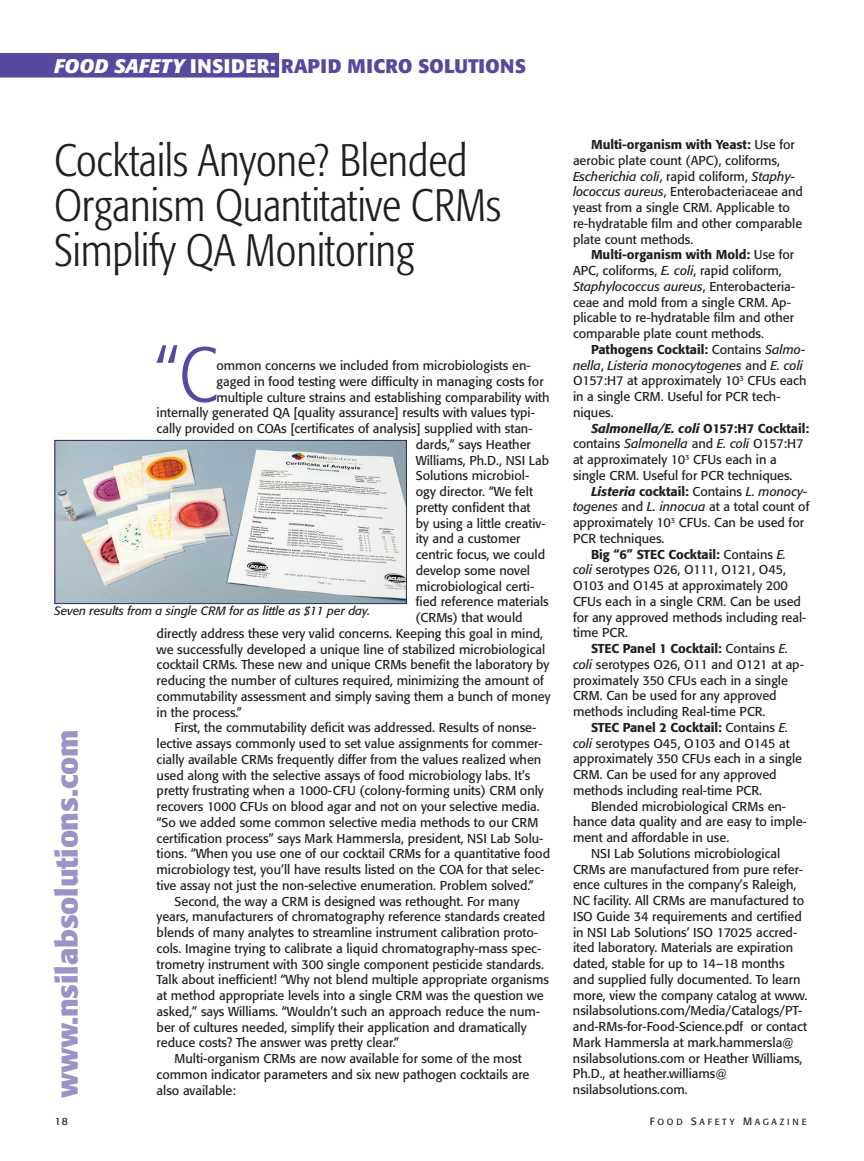
<style>
.page{position:relative;width:864px;height:1161px;background:#fff}
.page>*{position:absolute;margin:0;border:0;box-sizing:border-box;transform-origin:0 0}
.No_Spacing{font:300 condensed 76.65px "Formata";color:#56499e}
.No_Spacing-2{font:300 condensed 45px/45px "Formata";letter-spacing:-.005em;color:#231f20}
.No_Spacing-3{font:700 30px "Formata";letter-spacing:-.005em;color:#9c92c6}
.t1{font:700 19.5px "Formata";letter-spacing:.02em;color:#56499e}
.No_Spacing-4{font:12.75px/15.8px "Formata";color:#231f20}
.No_Spacing-5{font:italic 12px "Formata";letter-spacing:-.005em;color:#231f20}
.t2{font:10.5px "Formata Regular SC850";color:#231f20}
.t3{font:8.85px "Formata Regular SC850";letter-spacing:.305em;color:#231f20}
.s1{font-style:italic;color:#fff}
.s2{color:#fff}
.s3{font-weight:500}
.s4{font-style:italic}
.s5{font-weight:500;font-style:italic}
.s6{font-size:10.5px}
</style>
<div class="page">
<div style="left:0;top:53px;width:279px;height:24px;background:#56499e"></div>
<img style="left:57px;top:442px;width:348px;height:160px">
<div style="left:55px;top:440px;width:352px;height:164px;border:1px solid #272c64"></div>
<p class="t1" style="left:54px;top:54px;width:474px"><span class="s1">FOOD SAFETY</span> <span class="s2">INSIDER:</span> RAPID MICRO SOLUTIONS</p>
<p class="No_Spacing-2" style="left:54px;top:138px;width:415px">Cocktails Anyone? Blended</p>
<p class="No_Spacing-2" style="left:54px;top:183px;width:449px">Organism Quantitative CRMs<br>Simplify QA Monitoring</p>
<p class="No_Spacing" style="left:154px;top:331px;width:65px">“C</p>
<p class="No_Spacing-4" style="left:216px;top:358px;width:316px">ommon concerns we included from microbiologists en-</p>
<p class="No_Spacing-4" style="left:216px;top:373px;width:329px">gaged in food testing were difficulty in managing costs for</p>
<p class="No_Spacing-4" style="left:216px;top:389px;width:335px">multiple culture strains and establishing comparability with</p>
<p class="No_Spacing-4" style="left:157px;top:405px;width:380px">internally generated QA [quality assurance] results with values typi-</p>
<p class="No_Spacing-4" style="left:157px;top:421px;width:378px">cally provided on COAs [certificates of analysis] supplied with stan-</p>
<p class="No_Spacing-4" style="left:416px;top:436px;width:117px">dards,” says Heather</p>
<p class="No_Spacing-4" style="left:416px;top:452px;width:135px">Williams, Ph.D., NSI Lab</p>
<p class="No_Spacing-4" style="left:416px;top:468px;width:115px">Solutions microbiol-</p>
<p class="No_Spacing-4" style="left:416px;top:484px;width:119px">ogy director. “We felt</p>
<p class="No_Spacing-4" style="left:416px;top:499px;width:116px">pretty confident that</p>
<p class="No_Spacing-4" style="left:416px;top:515px;width:131px">by using a little creativ-</p>
<p class="No_Spacing-4" style="left:416px;top:531px;width:106px">ity and a customer</p>
<p class="No_Spacing-4" style="left:416px;top:547px;width:131px">centric focus, we could</p>
<p class="No_Spacing-4" style="left:416px;top:562px;width:116px">develop some novel</p>
<p class="No_Spacing-4" style="left:416px;top:578px;width:120px">microbiological certi-</p>
<p class="No_Spacing-4" style="left:416px;top:594px;width:135px">fied reference materials</p>
<p class="No_Spacing-4" style="left:415px;top:610px;width:109px">(CRMs) that would</p>
<p class="No_Spacing-4" style="left:157px;top:625px;width:388px">directly address these very valid concerns. Keeping this goal in mind,</p>
<p class="No_Spacing-4" style="left:157px;top:641px;width:390px">we successfully developed a unique line of stabilized microbiological</p>
<p class="No_Spacing-4" style="left:157px;top:657px;width:394px">cocktail CRMs. These new and unique CRMs benefit the laboratory by</p>
<p class="No_Spacing-4" style="left:157px;top:673px;width:389px">reducing the number of cultures required, minimizing the amount of</p>
<p class="No_Spacing-4" style="left:157px;top:688px;width:395px">commutability assessment and simply saving them a bunch of money</p>
<p class="No_Spacing-4" style="left:157px;top:704px;width:87px">in the process.”</p>
<p class="No_Spacing-4" style="left:157px;top:720px;width:395px;text-indent:18px">First, the commutability deficit was addressed. Results of nonse&shy;lective assays commonly used to set value assignments for commer&shy;cially available CRMs frequently differ from the values realized when used along with the selective assays of food microbiology labs. It’s pretty frustrating when a 1000-CFU (colony-forming units) CRM only recovers 1000 CFUs on blood agar and not on your selective media. “So we added some common selective media methods to our CRM certification process” says Mark Hammersla, president, NSI Lab Solu&shy;tions. “When you use one of our cocktail CRMs for a quantitative food microbiology test, you’ll have results listed on the COA for that selec&shy;tive assay not just the non-selective enumeration. Problem solved.”</p>
<p class="No_Spacing-4" style="left:157px;top:893px;width:394px;text-indent:18px">Second, the way a CRM is designed was rethought. For many years, manufacturers of chromatography reference standards created blends of many analytes to streamline instrument calibration proto&shy;cols. Imagine trying to calibrate a liquid chromatography-mass spec&shy;trometry instrument with 300 single component pesticide standards.<br>Talk about inefficient! “Why not blend multiple appropriate organisms at method appropriate levels into a single CRM was the question we asked,” says Williams. “Wouldn’t such an approach reduce the num&shy;ber of cultures needed, simplify their application and dramatically reduce costs? The answer was pretty clear.”</p>
<p class="No_Spacing-4" style="left:157px;top:1051px;width:374px;text-indent:18px">Multi-organism CRMs are now available for some of the most common indicator parameters and six new pathogen cocktails are also available:</p>
<p class="No_Spacing-5" style="left:54px;top:603px;width:318px">Seven results from a single CRM for as little as $11 per day.</p>
<p class="No_Spacing-3" style="left:48px;top:1098px;width:370px;rotate:-90deg">www.nsilabsolutions.com</p>
<p class="No_Spacing-4" style="left:573px;top:137px;width:232px;text-indent:18px"><span class="s3">Multi-organism with Yeast:</span> Use for aerobic plate count (APC), coliforms, <span class="s4">Escherichia coli</span>, rapid coliform, <span class="s4">Staphy&shy;lococcus aureus</span>, Enterobacteriaceae and yeast from a single CRM. Applicable to re-hydratable film and other comparable plate count methods.</p>
<p class="No_Spacing-4" style="left:573px;top:247px;width:224px;text-indent:18px"><span class="s3">Multi-organism with Mold:</span> Use for APC, coliforms, <span class="s4">E. coli</span>, rapid coliform, <span class="s4">Staphylococcus aureus</span>, Enterobacteria&shy;ceae and mold from a single CRM. Ap&shy;plicable to re-hydratable film and other comparable plate count methods.</p>
<p class="No_Spacing-4" style="left:573px;top:341px;width:235px;text-indent:18px"><span class="s3">Pathogens Cocktail:</span> Contains <span class="s4">Salmo&shy;nella</span>, <span class="s4">Listeria monocytogenes</span> and <span class="s4">E. coli<br></span>O157:H7 at approximately 10<sup>3</sup> CFUs each in a single CRM. Useful for PCR tech&shy;niques.</p>
<p class="No_Spacing-4" style="left:573px;top:420px;width:238px;text-indent:18px"><span class="s5">Salmonella/E. coli</span> <span class="s3">O157:H7 Cocktail: </span>contains <span class="s4">Salmonella</span> and <span class="s4">E. coli</span> O157:H7 at approximately 10<sup>3</sup> CFUs each in a single CRM. Useful for PCR techniques.</p>
<p class="No_Spacing-4" style="left:573px;top:483px;width:238px;text-indent:18px"><span class="s5">Listeria</span> <span class="s3">cocktail:</span> Contains <span class="s4">L. monocy&shy;togenes</span> and <span class="s4">L. innocua</span> at a total count of approximately 10<sup>3</sup> CFUs. Can be used for PCR techniques.</p>
<p class="No_Spacing-4" style="left:573px;top:546px;width:235px;text-indent:18px"><span class="s3">Big “6” STEC Cocktail:</span> Contains <span class="s4">E. coli</span> serotypes O26, O111, O121, O45,<br>O103 and O145 at approximately 200<br>CFUs each in a single CRM. Can be used for any approved methods including real&shy;time PCR.</p>
<p class="No_Spacing-4" style="left:573px;top:641px;width:232px;text-indent:18px"><span class="s3">STEC Panel 1 Cocktail:</span> Contains <span class="s4">E. coli</span> serotypes O26, O11 and O121 at ap&shy;proximately 350 CFUs each in a single CRM. Can be used for any approved methods including Real-time PCR.</p>
<p class="No_Spacing-4" style="left:573px;top:719px;width:231px;text-indent:18px"><span class="s3">STEC Panel 2 Cocktail:</span> Contains <span class="s4">E. coli</span> serotypes O45, O103 and O145 at approximately 350 CFUs each in a single CRM. Can be used for any approved methods including real-time PCR.</p>
<p class="No_Spacing-4" style="left:573px;top:798px;width:235px;text-indent:18px">Blended microbiological CRMs en&shy;hance data quality and are easy to imple&shy;ment and affordable in use.</p>
<p class="No_Spacing-4" style="left:573px;top:845px;width:236px;text-indent:18px">NSI Lab Solutions microbiological CRMs are manufactured from pure refer&shy;ence cultures in the company’s Raleigh, NC facility. All CRMs are manufactured to ISO Guide 34 requirements and certified in NSI Lab Solutions’ ISO 17025 accred&shy;ited laboratory. Materials are expiration dated, stable for up to 14–18 months and supplied fully documented. To learn more, view the company catalog at www. nsilabsolutions.com/Media/Catalogs/PT&shy;and-RMs-for-Food-Science.pdf or contact Mark Hammersla at mark.hammersla@ nsilabsolutions.com or Heather Williams, Ph.D., at heather.williams@</p>
<p class="No_Spacing-4" style="left:573px;top:1082px;width:116px">nsilabsolutions.com.</p>
<p class="t2" style="left:55px;top:1115px;width:15px">18</p>
<p class="t3" style="left:650px;top:1117px;width:158px"><span class="s6">F</span>OOD <span class="s6">S</span>AFETY <span class="s6">M</span>AGAZINE</p>
</div>
